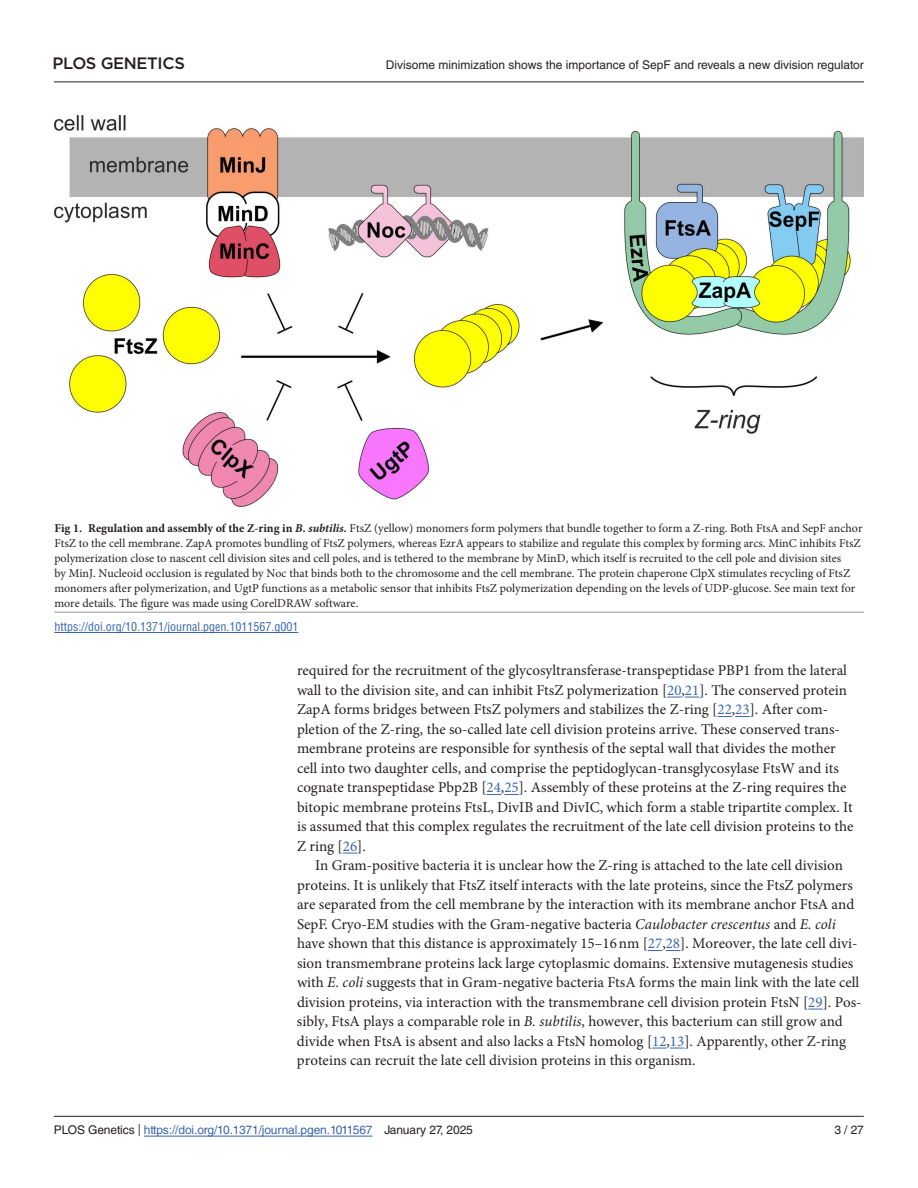
<style>
.page{position:relative;width:918px;height:1188px;background:#fff}
.page>*{position:absolute;margin:0;border:0;box-sizing:border-box;transform-origin:0 0}
.t1{font:500 16.5px "Gotham";letter-spacing:-.02em;color:#231f20}
.TextInd{font:15px/19.5px "Minion Pro";color:#231f20}
.FigCapt{font:12px/15px "Minion Pro";color:#231f20}
.t2{font:12px "Helvetica LT Std";color:#231f20}
.t3{font:12px "Helvetica LT Std";letter-spacing:-.01em;color:#3a65ad}
.Fig_Soruce{font:condensed 12px "Helvetica LT Std";color:#3a65ad}
.s1{font-weight:700}
.s2{font-weight:700;font-style:italic}
.s3{color:#3a65ad}
.s4{font-style:italic}
.s5{color:#231f20}
.s6{font-family:"Minion Pro";color:#231f20}
</style>
<div class="page">
<hr style="left:54px;top:1116px;width:810px;height:1px;background:#231f20">
<hr style="left:144px;top:1136px;width:228px;height:1px;background:#3a65ad">
<hr style="left:54px;top:82px;width:810px;height:1px;background:#231f20">
<svg style="left:667px;top:697px;width:32px;height:1px"></svg>
<svg style="left:717px;top:716px;width:33px;height:1px"></svg>
<svg style="left:487px;top:794px;width:32px;height:1px"></svg>
<svg style="left:343px;top:853px;width:14px;height:1px"></svg>
<svg style="left:648px;top:950px;width:32px;height:1px"></svg>
<svg style="left:808px;top:1009px;width:15px;height:1px"></svg>
<svg style="left:652px;top:1048px;width:32px;height:1px"></svg>
<img style="left:54px;top:116px;width:810px;height:391px">
<hr style="left:54px;top:612px;width:810px;height:1px;background:#939698">
<hr style="left:54px;top:632px;width:244px;height:1px;background:#3a65ad">
<p class="t1" style="left:52px;top:54px;width:132px">PLOS GENETICS</p>
<p class="t2" style="left:386px;top:58px;width:480px">Divisome minimization shows the importance of SepF and reveals a new division regulator</p>
<p class="FigCapt" style="left:54px;top:521px;width:810px"><span class="s1">Fig 1. Regulation and assembly of the Z-ring in</span> <span class="s2">B. subtilis.</span> FtsZ (yellow) monomers form polymers that bundle together to form a Z-ring. Both FtsA and SepF anchor FtsZ to the cell membrane. ZapA promotes bundling of FtsZ polymers, whereas EzrA appears to stabilize and regulate this complex by forming arcs. MinC inhibits FtsZ polymerization close to nascent cell division sites and cell poles, and is tethered to the membrane by MinD, which itself is recruited to the cell pole and division sites<br>by MinJ. Nucleoid occlusion is regulated by Noc that binds both to the chromosome and the cell membrane. The protein chaperone ClpX stimulates recycling of FtsZ monomers after polymerization, and UgtP functions as a metabolic sensor that inhibits FtsZ polymerization depending on the levels of UDP-glucose. See main text for more details. The figure was made using CorelDRAW software.</p>
<p class="Fig_Soruce" style="left:54px;top:619px;width:245px">https://doi.org/10.1371/journal.pgen.1011567.g001</p>
<p class="TextInd" style="left:297px;top:661px;width:558px">required for the recruitment of the glycosyltransferase-transpeptidase PBP1 from the lateral wall to the division site, and can inhibit FtsZ polymerization [<span class="s3">20</span>,<span class="s3">21</span>]. The conserved protein ZapA forms bridges between FtsZ polymers and stabilizes the Z-ring [<span class="s3">22</span>,<span class="s3">23</span>]. After com&shy;pletion of the Z-ring, the so-called late cell division proteins arrive. These conserved trans&shy;membrane proteins are responsible for synthesis of the septal wall that divides the mother cell into two daughter cells, and comprise the peptidoglycan-transglycosylase FtsW and its cognate transpeptidase Pbp2B [<span class="s3">24</span>,<span class="s3">25</span>]. Assembly of these proteins at the Z-ring requires the bitopic membrane proteins FtsL, DivIB and DivIC, which form a stable tripartite complex. It is assumed that this complex regulates the recruitment of the late cell division proteins to the Z ring [<span class="s3">26</span>].</p>
<p class="TextInd" style="left:297px;top:856px;width:566px;text-indent:18px">In Gram-positive bacteria it is unclear how the Z-ring is attached to the late cell division proteins. It is unlikely that FtsZ itself interacts with the late proteins, since the FtsZ polymers are separated from the cell membrane by the interaction with its membrane anchor FtsA and SepF. Cryo-EM studies with the Gram-negative bacteria <span class="s4">Caulobacter crescentus</span> and <span class="s4">E. coli </span>have shown that this distance is approximately 15–16nm [<span class="s3">27</span>,<span class="s3">28</span>]. Moreover, the late cell divi&shy;sion transmembrane proteins lack large cytoplasmic domains. Extensive mutagenesis studies with <span class="s4">E. coli</span> suggests that in Gram-negative bacteria FtsA forms the main link with the late cell division proteins, via interaction with the transmembrane cell division protein FtsN [<span class="s3">29</span>]. Pos&shy;sibly, FtsA plays a comparable role in <span class="s4">B. subtilis</span>, however, this bacterium can still grow and divide when FtsA is absent and also lacks a FtsN homolog [<span class="s3">12</span>,<span class="s3">13</span>]. Apparently, other Z-ring proteins can recruit the late cell division proteins in this organism.</p>
<p class="t3" style="left:54px;top:1123px;width:421px"><span class="s5">PLOS Genetics</span> <span class="s6">|</span> https://doi.org/10.1371/journal.pgen.1011567 <span class="s5">January 27, 2025</span></p>
<p class="t2" style="left:835px;top:1123px;width:31px">3 / 27</p>
</div>
